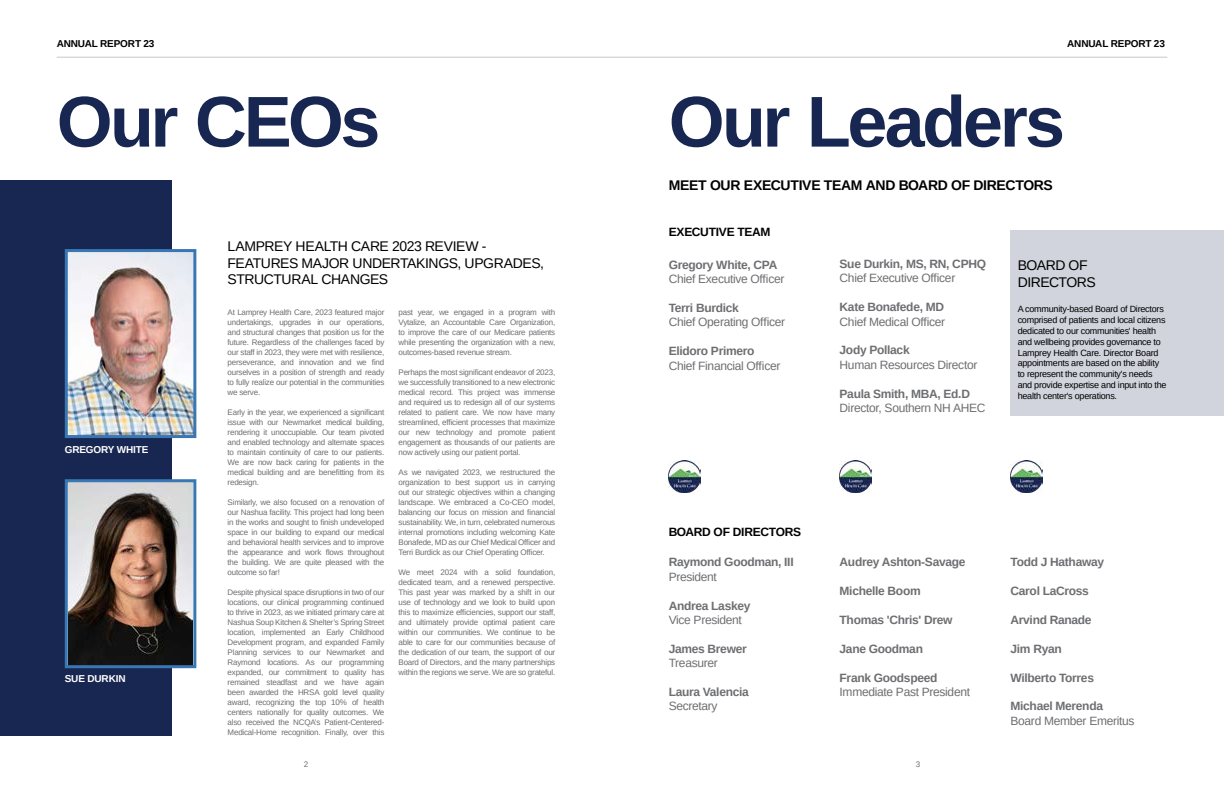
<style>
.page{position:relative;width:1224px;height:792px;background:#fff}
.page>*{position:absolute;margin:0;border:0;box-sizing:border-box;transform-origin:0 0}
.t1{font:700 72px "Arimo";letter-spacing:-.045em;color:#182751}
.t2{font:14px/16.8px "Arimo";letter-spacing:-.03em;color:#000}
.t3{font:700 14px "Arimo";letter-spacing:-.02em;color:#000}
.t4{font:700 12px "Arimo";letter-spacing:-.025em;color:#6d6e71}
.t5{font:12px "Arimo";letter-spacing:-.025em;color:#6d6e71}
.t6{font:700 12px "Arimo";letter-spacing:-.02em;color:#000}
.t7{font:700 10px "Arimo";letter-spacing:-.015em;color:#000}
.t8{font:700 10px "Arimo";letter-spacing:-.015em;color:#fff}
.t9{font:9px/10.8px "Arimo";letter-spacing:-.025em;color:#000}
.t10{font:8px/10px "Arimo";letter-spacing:-.025em;color:#6d6e71;text-align:justify}
</style>
<div class="page">
<div style="left:0;top:180px;width:171px;height:555px;background:#182751"></div>
<img style="left:69px;top:253px;width:123px;height:181px">
<div style="left:65px;top:249px;width:131px;height:189px;border:3px solid #3977b4"></div>
<img style="left:69px;top:483px;width:123px;height:181px">
<div style="left:65px;top:479px;width:131px;height:189px;border:3px solid #3977b4"></div>
<hr style="left:57px;top:57px;width:1110px;height:1px;background:#c7c8ca">
<div style="left:1011px;top:230px;width:213px;height:186px;background:#d1d4dc"></div>
<img style="left:840px;top:460px;width:32px;height:33px">
<img style="left:1011px;top:460px;width:32px;height:33px">
<img style="left:669px;top:460px;width:32px;height:33px">
<p class="t7" style="left:57px;top:36px;width:99px">ANNUAL REPORT 23</p>
<p class="t7" style="left:1067px;top:36px;width:99px">ANNUAL REPORT 23</p>
<h1 class="t1" style="left:57px;top:72px;width:325px">Our CEOs</h1>
<h1 class="t1" style="left:669px;top:72px;width:398px">Our Leaders</h1>
<h2 class="t3" style="left:669px;top:176px;width:386px">MEET OUR EXECUTIVE TEAM AND BOARD OF DIRECTORS</h2>
<p class="t8" style="left:65px;top:443px;width:85px">GREGORY WHITE</p>
<p class="t8" style="left:65px;top:672px;width:62px">SUE DURKIN</p>
<h2 class="t2" style="left:228px;top:238px;width:318px">LAMPREY HEALTH CARE 2023 REVIEW -<br>FEATURES MAJOR UNDERTAKINGS, UPGRADES,<br>STRUCTURAL CHANGES</h2>
<p class="t10" style="left:228px;top:307px;width:158px">At Lamprey Health Care, 2023 featured major undertakings, upgrades in our operations, and structural changes that position us for the future. Regardless of the challenges faced by our staff in 2023, they were met with resilience, perseverance, and innovation and we find ourselves in a position of strength and ready to fully realize our potential in the communities we serve.</p>
<p class="t10" style="left:228px;top:407px;width:158px">Early in the year, we experienced a significant issue with our Newmarket medical building, rendering it unoccupiable. Our team pivoted and enabled technology and alternate spaces to maintain continuity of care to our patients.<br>We are now back caring for patients in the medical building and are benefitting from its redesign.</p>
<p class="t10" style="left:228px;top:497px;width:158px">Similarly, we also focused on a renovation of our Nashua facility. This project had long been in the works and sought to finish undeveloped space in our building to expand our medical and behavioral health services and to improve the appearance and work flows throughout the building. We are quite pleased with the outcome so far!</p>
<p class="t10" style="left:228px;top:587px;width:158px">Despite physical space disruptions in two of our locations, our clinical programming continued to thrive in 2023, as we initiated primary care at Nashua Soup Kitchen &amp; Shelter’s Spring Street location, implemented an Early Childhood Development program, and expanded Family Planning services to our Newmarket and Raymond locations. As our programming expanded, our commitment to quality has remained steadfast and we have again been awarded the HRSA gold level quality award, recognizing the top 10% of health centers nationally for quality outcomes. We also received the NCQA’s Patient-Centered-Medical-Home recognition. Finally, over this</p>
<p class="t10" style="left:399px;top:307px;width:158px">past year, we engaged in a program with Vytalize, an Accountable Care Organization, to improve the care of our Medicare patients while presenting the organization with a new, outcomes-based revenue stream.</p>
<p class="t10" style="left:399px;top:367px;width:158px">Perhaps the most significant endeavor of 2023, we successfully transitioned to a new electronic medical record. This project was immense and required us to redesign all of our systems related to patient care. We now have many streamlined, efficient processes that maximize our new technology and promote patient engagement as thousands of our patients are now actively using our patient portal.</p>
<p class="t10" style="left:399px;top:467px;width:158px">As we navigated 2023, we restructured the organization to best support us in carrying out our strategic objectives within a changing landscape. We embraced a Co-CEO model, balancing our focus on mission and financial sustainability. We, in turn, celebrated numerous internal promotions including welcoming Kate Bonafede, MD as our Chief Medical Officer and Terri Burdick as our Chief Operating Officer.</p>
<p class="t10" style="left:399px;top:567px;width:158px">We meet 2024 with a solid foundation, dedicated team, and a renewed perspective.<br>This past year was marked by a shift in our use of technology and we look to build upon this to maximize efficiencies, support our staff, and ultimately provide optimal patient care within our communities. We continue to be able to care for our communities because of the dedication of our team, the support of our Board of Directors, and the many partnerships within the regions we serve. We are so grateful.</p>
<h3 class="t6" style="left:669px;top:224px;width:103px">EXECUTIVE TEAM</h3>
<h3 class="t4" style="left:669px;top:256px;width:110px">Gregory White, CPA</h3>
<h3 class="t5" style="left:669px;top:272px;width:117px">Chief Executive Officer</h3>
<h3 class="t4" style="left:669px;top:300px;width:72px">Terri Burdick</h3>
<h3 class="t5" style="left:669px;top:315px;width:118px">Chief Operating Officer</h3>
<h3 class="t4" style="left:669px;top:343px;width:87px">Elidoro Primero</h3>
<h3 class="t5" style="left:669px;top:358px;width:113px">Chief Financial Officer</h3>
<h3 class="t4" style="left:840px;top:256px;width:148px">Sue Durkin, MS, RN, CPHQ</h3>
<h3 class="t5" style="left:840px;top:271px;width:117px">Chief Executive Officer</h3>
<h3 class="t4" style="left:840px;top:299px;width:106px">Kate Bonafede, MD</h3>
<h3 class="t5" style="left:840px;top:314px;width:107px">Chief Medical Officer</h3>
<h3 class="t4" style="left:840px;top:342px;width:72px">Jody Pollack</h3>
<h3 class="t5" style="left:840px;top:357px;width:139px">Human Resources Director</h3>
<h3 class="t4" style="left:840px;top:385px;width:132px">Paula Smith, MBA, Ed.D</h3>
<h3 class="t5" style="left:840px;top:400px;width:147px">Director, Southern NH AHEC</h3>
<h3 class="t6" style="left:669px;top:523px;width:134px">BOARD OF DIRECTORS</h3>
<h3 class="t4" style="left:669px;top:554px;width:126px">Raymond Goodman, III</h3>
<h3 class="t5" style="left:669px;top:569px;width:50px">President</h3>
<h3 class="t4" style="left:669px;top:597px;width:83px">Andrea Laskey</h3>
<h3 class="t5" style="left:669px;top:612px;width:75px">Vice President</h3>
<h3 class="t4" style="left:669px;top:640px;width:80px">James Brewer</h3>
<h3 class="t5" style="left:669px;top:655px;width:51px">Treasurer</h3>
<h3 class="t4" style="left:669px;top:684px;width:82px">Laura Valencia</h3>
<h3 class="t5" style="left:669px;top:699px;width:50px">Secretary</h3>
<h3 class="t4" style="left:840px;top:554px;width:127px">Audrey Ashton-Savage</h3>
<h3 class="t4" style="left:840px;top:583px;width:83px">Michelle Boom</h3>
<h3 class="t4" style="left:840px;top:612px;width:115px">Thomas 'Chris' Drew</h3>
<h3 class="t4" style="left:840px;top:640px;width:85px">Jane Goodman</h3>
<h3 class="t4" style="left:840px;top:669px;width:99px">Frank Goodspeed</h3>
<h3 class="t5" style="left:840px;top:684px;width:132px">Immediate Past President</h3>
<p class="t10" style="left:304px;top:759px;width:6px">2</p>
<p class="t10" style="left:916px;top:759px;width:6px">3</p>
<h2 class="t2" style="left:1018px;top:257px;width:79px">BOARD OF<br>DIRECTORS</h2>
<p class="t9" style="left:1018px;top:304px;width:150px">A community-based Board of Directors comprised of patients and local citizens dedicated to our communities' health and wellbeing provides governance to Lamprey Health Care. Director Board appointments are based on the ability to represent the community's needs and provide expertise and input into the health center's operations.</p>
<h3 class="t4" style="left:1011px;top:554px;width:95px">Todd J Hathaway</h3>
<h3 class="t4" style="left:1011px;top:583px;width:80px">Carol LaCross</h3>
<h3 class="t4" style="left:1011px;top:612px;width:83px">Arvind Ranade</h3>
<h3 class="t4" style="left:1011px;top:640px;width:53px">Jim Ryan</h3>
<h3 class="t4" style="left:1011px;top:669px;width:85px">Wilberto Torres</h3>
<h3 class="t4" style="left:1011px;top:698px;width:94px">Michael Merenda</h3>
<h3 class="t5" style="left:1011px;top:713px;width:126px">Board Member Emeritus</h3>
</div>
